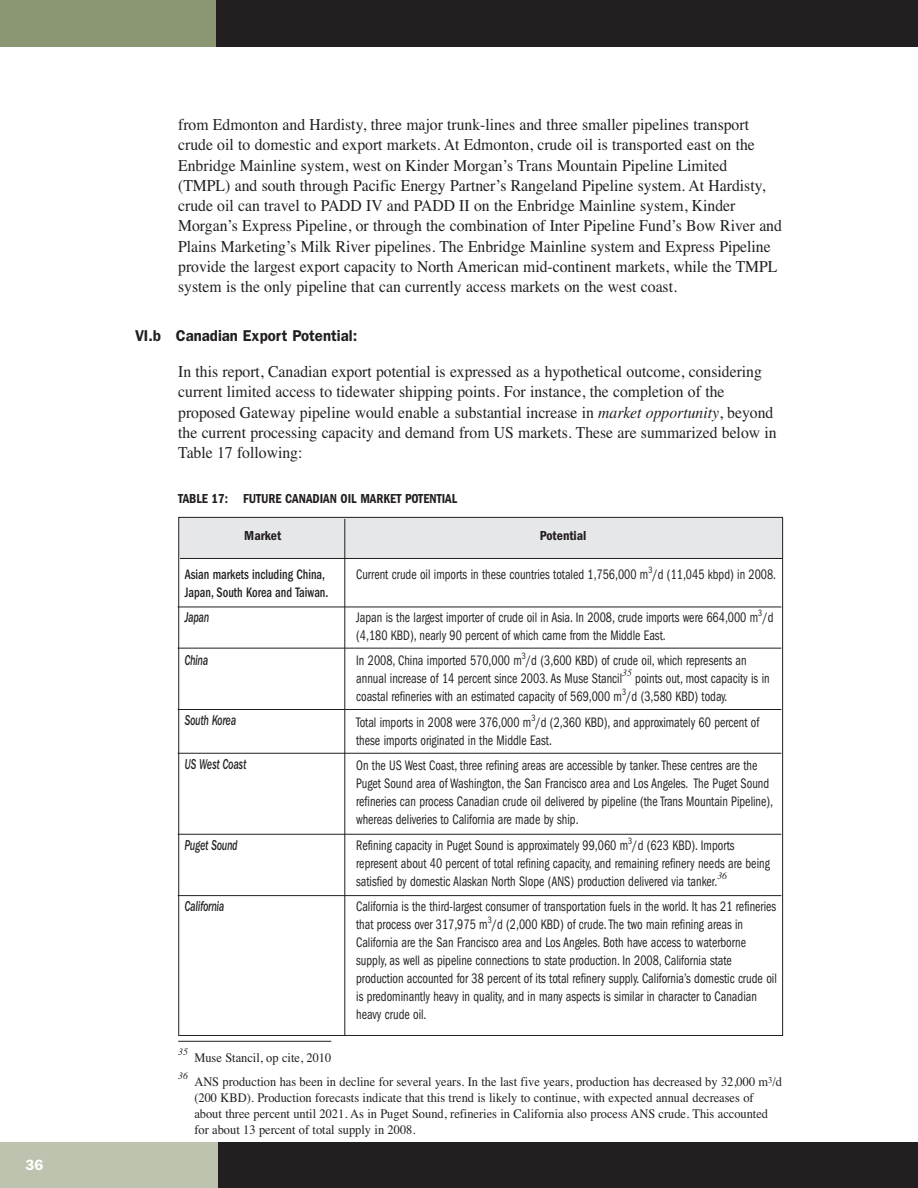
<style>
.page{position:relative;width:918px;height:1188px;background:#fff}
.page>*{position:absolute;margin:0;border:0;box-sizing:border-box;transform-origin:0 0}
.t1{font:16.5px/20.2px "Times";color:#231f20;scale:.95 1}
.t2{font:600 15.75px "Franklin Gothic";color:#231f20;scale:.95 1}
.t3{font:600 15px "Franklin Gothic";color:#fff}
.t4{font:condensed 14.25px/18px "Franklin Gothic";color:#231f20;scale:.85 1}
.t5{font:500 condensed 14.25px/18px "Franklin Gothic";color:#231f20;scale:.85 1}
.t6{font:14.25px "Franklin Gothic IT Cby BT Med Ital";color:#231f20;scale:.65 1}
.t7{font:600 condensed 13.5px "Franklin Gothic";color:#231f20;scale:.95 1}
.t8{font:600 condensed 13.5px "Franklin Gothic";color:#231f20}
.t9{font:13.05px/15.8px "Times";color:#231f20;scale:.95 1}
.t10{font:italic 9.75px "Times";color:#231f20}
.s1{font-style:italic}
</style>
<div class="page">
<div style="left:0;top:0;width:217px;height:47px;background:#8a9772"></div>
<hr style="left:178px;top:1041px;width:153px;height:1px;background:#231f20">
<div style="left:217px;top:0;width:701px;height:47px;background:#231f20"></div>
<div style="left:179px;top:517px;width:603px;height:41px;background:#e6e7e9"></div>
<hr style="left:180px;top:558px;width:603px;height:1px;background:#231f20">
<hr style="left:345px;top:519px;width:1px;height:516px;background:#231f20">
<hr style="left:178px;top:607px;width:603px;height:1px;background:#231f20">
<hr style="left:178px;top:648px;width:603px;height:1px;background:#231f20">
<hr style="left:178px;top:709px;width:603px;height:1px;background:#231f20">
<hr style="left:178px;top:753px;width:603px;height:1px;background:#231f20">
<hr style="left:178px;top:834px;width:603px;height:1px;background:#231f20">
<hr style="left:178px;top:895px;width:603px;height:1px;background:#231f20">
<div style="left:218px;top:1143px;width:700px;height:45px;background:#231f20"></div>
<div style="left:0;top:1143px;width:218px;height:45px;background:#bcc3ae"></div>
<p class="t3" style="left:25px;top:1160px;width:19px">36</p>
<p class="t1" style="left:178px;top:116px;width:637px">from Edmonton and Hardisty, three major trunk-lines and three smaller pipelines transport crude oil to domestic and export markets. At Edmonton, crude oil is transported east on the Enbridge Mainline system, west on Kinder Morgan’s Trans Mountain Pipeline Limited (TMPL) and south through Pacific Energy Partner’s Rangeland Pipeline system. At Hardisty, crude oil can travel to PADD IV and PADD II on the Enbridge Mainline system, Kinder Morgan’s Express Pipeline, or through the combination of Inter Pipeline Fund’s Bow River and Plains Marketing’s Milk River pipelines. The Enbridge Mainline system and Express Pipeline provide the largest export capacity to North American mid-continent markets, while the TMPL system is the only pipeline that can currently access markets on the west coast.</p>
<p class="t2" style="left:135px;top:330px;width:235px">VI.b Canadian Export Potential:</p>
<p class="t1" style="left:178px;top:363px;width:631px">In this report, Canadian export potential is expressed as a hypothetical outcome, considering current limited access to tidewater shipping points. For instance, the completion of the proposed Gateway pipeline would enable a substantial increase in <span class="s1">market opportunity</span>, beyond the current processing capacity and demand from US markets. These are summarized below in Table 17 following:</p>
<p class="t7" style="left:178px;top:494px;width:295px">TABLE 17: FUTURE CANADIAN OIL MARKET POTENTIAL</p>
<p class="t8" style="left:244px;top:531px;width:39px">Market</p>
<p class="t8" style="left:540px;top:531px;width:48px">Potential</p>
<p class="t5" style="left:185px;top:567px;width:170px">Asian markets including China,<br>Japan, South Korea and Taiwan.</p>
<p class="t6" style="left:185px;top:611px;width:39px">Japan</p>
<p class="t6" style="left:185px;top:655px;width:38px">China</p>
<p class="t6" style="left:185px;top:715px;width:81px">South Korea</p>
<p class="t6" style="left:185px;top:758px;width:96px">US West Coast</p>
<p class="t6" style="left:185px;top:839px;width:83px">Puget Sound</p>
<p class="t6" style="left:185px;top:901px;width:62px">California</p>
<p class="t10" style="left:178px;top:1048px;width:11px">35</p>
<p class="t9" style="left:194px;top:1051px;width:146px">Muse Stancil, op cite, 2010</p>
<p class="t4" style="left:356px;top:567px;width:496px">Current crude oil imports in these countries totaled 1,756,000 m<sup>3</sup>/d (11,045 kbpd) in 2008.</p>
<p class="t4" style="left:356px;top:609px;width:492px">Japan is the largest importer of crude oil in Asia. In 2008, crude imports were 664,000 m<sup>3</sup>/d (4,180 KBD), nearly 90 percent of which came from the Middle East.</p>
<p class="t4" style="left:356px;top:653px;width:461px">In 2008, China imported 570,000 m<sup>3</sup>/d (3,600 KBD) of crude oil, which represents an annual increase of 14 percent since 2003. As Muse Stancil</p>
<p class="t10" style="left:622px;top:669px;width:11px">35</p>
<p class="t4" style="left:356px;top:671px;width:488px;text-indent:279px">points out, most capacity is in coastal refineries with an estimated capacity of 569,000 m<sup>3</sup>/d (3,580 KBD) today.</p>
<p class="t4" style="left:356px;top:714px;width:476px">Total imports in 2008 were 376,000 m<sup>3</sup>/d (2,360 KBD), and approximately 60 percent of these imports originated in the Middle East.</p>
<p class="t4" style="left:356px;top:758px;width:492px">On the US West Coast, three refining areas are accessible by tanker. These centres are the Puget Sound area of Washington, the San Francisco area and Los Angeles. The Puget Sound refineries can process Canadian crude oil delivered by pipeline (the Trans Mountain Pipeline), whereas deliveries to California are made by ship.</p>
<p class="t4" style="left:356px;top:837px;width:488px">Refining capacity in Puget Sound is approximately 99,060 m<sup>3</sup>/d (623 KBD). Imports represent about 40 percent of total refining capacity, and remaining refinery needs are being satisfied by domestic Alaskan North Slope (ANS) production delivered via tanker.</p>
<p class="t10" style="left:717px;top:872px;width:11px">36</p>
<p class="t4" style="left:356px;top:899px;width:496px">California is the third-largest consumer of transportation fuels in the world. It has 21 refineries that process over 317,975 m<sup>3</sup>/d (2,000 KBD) of crude. The two main refining areas in California are the San Francisco area and Los Angeles. Both have access to waterborne supply, as well as pipeline connections to state production. In 2008, California state production accounted for 38 percent of its total refinery supply. California’s domestic crude oil is predominantly heavy in quality, and in many aspects is similar in character to Canadian heavy crude oil.</p>
<p class="t10" style="left:178px;top:1073px;width:11px">36</p>
<p class="t9" style="left:194px;top:1075px;width:620px">ANS production has been in decline for several years. In the last five years, production has decreased by 32,000 m<sup>3</sup>/d (200 KBD). Production forecasts indicate that this trend is likely to continue, with expected annual decreases of about three percent until 2021. As in Puget Sound, refineries in California also process ANS crude. This accounted for about 13 percent of total supply in 2008.</p>
</div>
